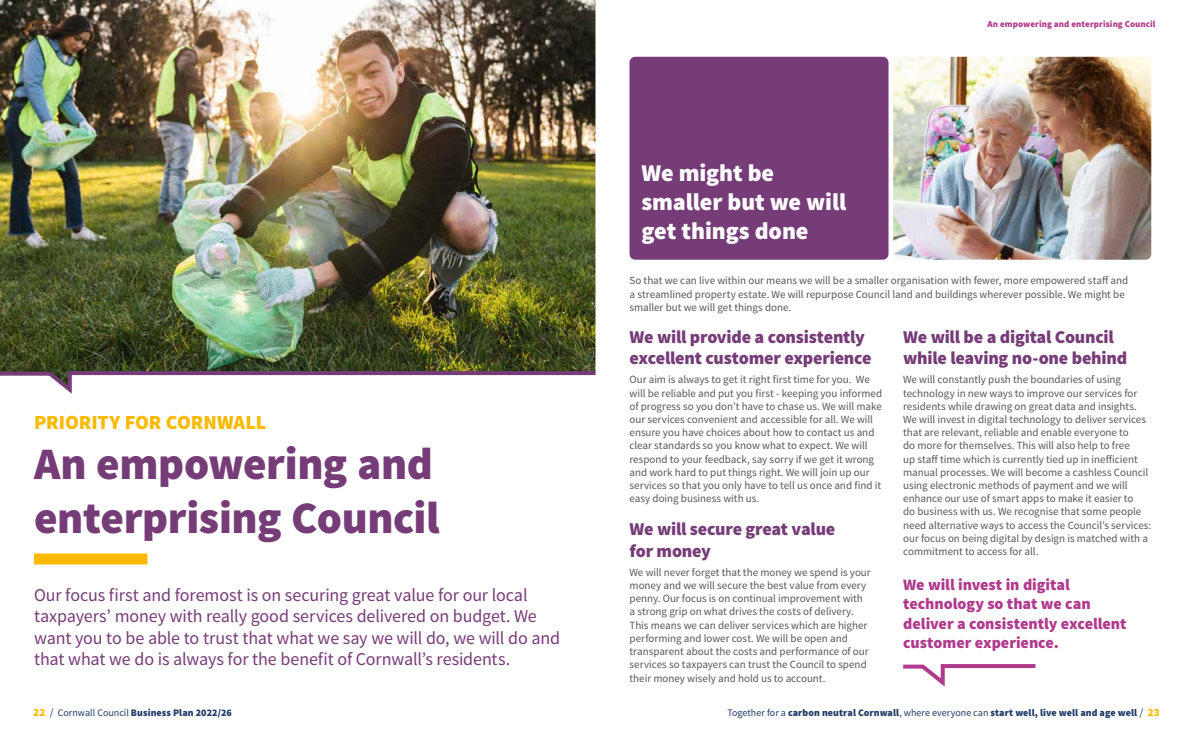
<style>
.page{position:relative;width:1191px;height:738px;background:#fff}
.page>*{position:absolute;margin:0;border:0;box-sizing:border-box;transform-origin:0 0}
.t1{font:900 45px/54px "Source Sans Pro";letter-spacing:-.01em;color:#763c78}
.t2{font:900 24px/28.8px "Source Sans Pro";letter-spacing:-.005em;color:#fff}
.t3{font:900 20px "Source Sans Pro";color:#fbba00}
.Intro{font:18px/21.6px "Source Sans Pro";letter-spacing:-.01em;color:#763c78}
.t4{font:900 18px/21.6px "Source Sans Pro";letter-spacing:-.015em;color:#763c78}
.Q1{font:900 16px/19.2px "Source Sans Pro";color:#b03a8d}
.B1{font:11px/13.2px "Source Sans Pro";color:#575756}
.t5{font:900 10px "Source Sans Pro";letter-spacing:.01em;color:#1f3b67}
.t6{font:900 9px "Source Sans Pro";letter-spacing:.01em;color:#b03a8d}
.s1{font-size:11px;color:#fbba00}
.s2{font-weight:400;font-size:11px}
.s3{font-weight:400}
</style>
<div class="page">
<img style="left:0;top:0;width:595px;height:369px">
<svg style="left:0;top:369px;width:596px;height:25px"></svg>
<svg style="left:903px;top:664px;width:133px;height:23px"></svg>
<div style="left:629px;top:57px;width:259px;height:202px;background:#763c78;border-radius:6px"></div>
<img style="left:893px;top:57px;width:258px;height:202px">
<div style="left:34px;top:553px;width:113px;height:11px;background:#fbba00"></div>
<p class="t2" style="left:641px;top:160px;width:206px">We might be smaller but we will get things done</p>
<p class="t6" style="left:987px;top:18px;width:169px">An empowering and enterprising Council</p>
<p class="t3" style="left:34px;top:409px;width:234px">PRIORITY FOR CORNWALL</p>
<h1 class="t1" style="left:34px;top:438px;width:407px">An empowering and enterprising Council</h1>
<p class="Intro" style="left:34px;top:583px;width:528px">Our focus first and foremost is on securing great value for our local taxpayers’ money with really good services delivered on budget. We want you to be able to trust that what we say we will do, we will do and that what we do is always for the benefit of Cornwall’s residents.</p>
<p class="B1" style="left:629px;top:274px;width:500px">So that we can live within our means we will be a smaller organisation with fewer, more empowered staff and a streamlined property estate. We will repurpose Council land and buildings wherever possible. We might be smaller but we will get things done.</p>
<h2 class="t4" style="left:629px;top:326px;width:244px">We will provide a consistently excellent customer experience</h2>
<p class="B1" style="left:629px;top:373px;width:254px">Our aim is always to get it right first time for you. We will be reliable and put you first - keeping you informed of progress so you don’t have to chase us. We will make our services convenient and accessible for all. We will ensure you have choices about how to contact us and clear standards so you know what to expect. We will respond to your feedback, say sorry if we get it wrong and work hard to put things right. We will join up our services so that you only have to tell us once and find it easy doing business with us.</p>
<h2 class="t4" style="left:629px;top:519px;width:207px">We will secure great value for money</h2>
<p class="B1" style="left:629px;top:565px;width:243px">We will never forget that the money we spend is your money and we will secure the best value from every penny. Our focus is on continual improvement with a strong grip on what drives the costs of delivery.<br>This means we can deliver services which are higher performing and lower cost. We will be open and transparent about the costs and performance of our services so taxpayers can trust the Council to spend their money wisely and hold us to account.</p>
<h2 class="t4" style="left:903px;top:326px;width:225px">We will be a digital Council while leaving no-one behind</h2>
<p class="B1" style="left:903px;top:373px;width:250px">We will constantly push the boundaries of using technology in new ways to improve our services for residents while drawing on great data and insights.<br>We will invest in digital technology to deliver services that are relevant, reliable and enable everyone to<br>do more for themselves. This will also help to free<br>up staff time which is currently tied up in inefficient manual processes. We will become a cashless Council using electronic methods of payment and we will enhance our use of smart apps to make it easier to<br>do business with us. We recognise that some people need alternative ways to access the Council’s services: our focus on being digital by design is matched with a commitment to access for all.</p>
<p class="Q1" style="left:903px;top:575px;width:225px">We will invest in digital technology so that we can deliver a consistently excellent customer experience.</p>
<p class="t5" style="left:33px;top:706px;width:200px"><span class="s1">22</span> <span class="s2">/</span> <span class="s3">Cornwall Council</span> Business Plan 2022/26</p>
<p class="t5" style="left:727px;top:706px;width:434px"><span class="s3">Together for a</span> carbon neutral Cornwall<span class="s3">, where everyone can</span> start well, live well and age well <span class="s2">/</span> <span class="s1">23</span></p>
</div>
